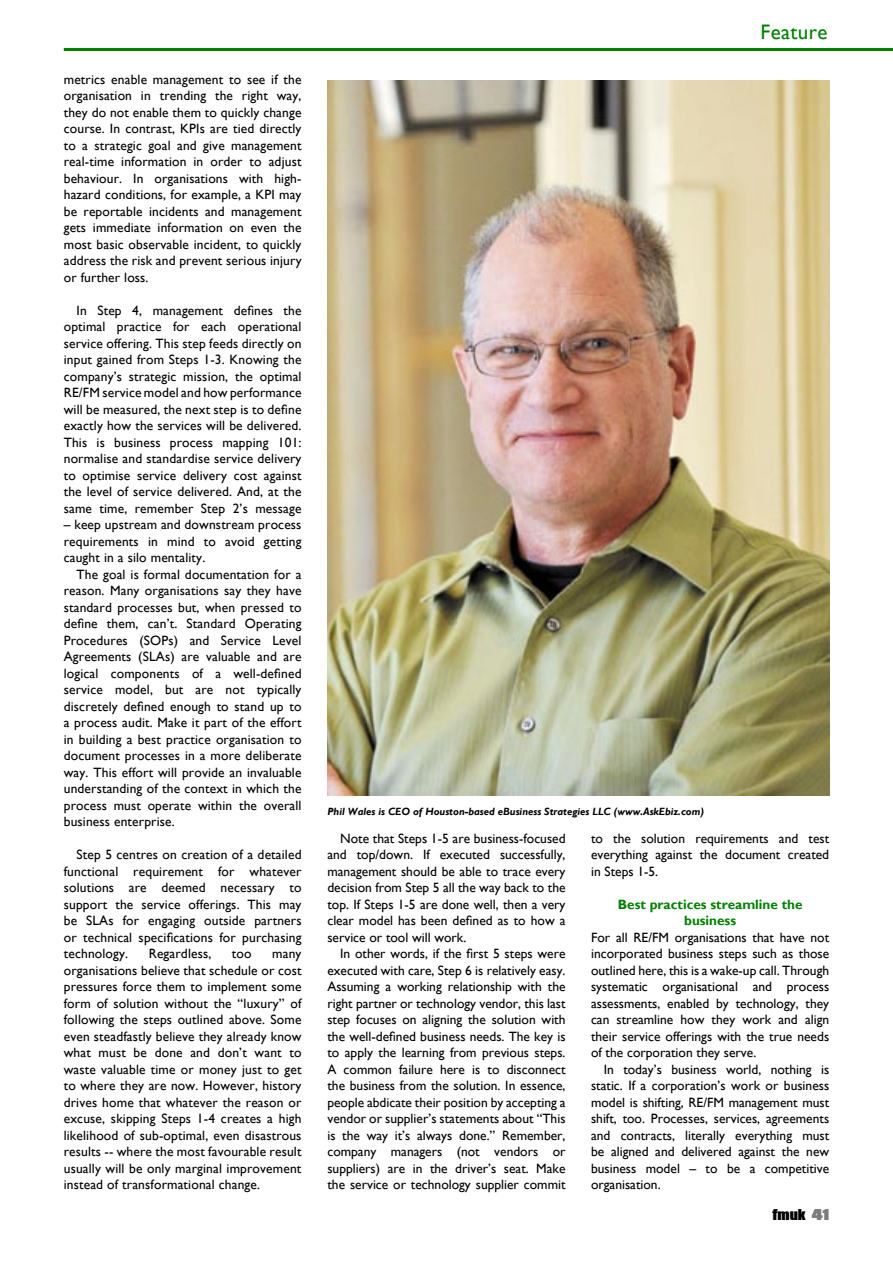
<style>
.page{position:relative;width:893px;height:1263px;background:#fff}
.page>*{position:absolute;margin:0;border:0;box-sizing:border-box;transform-origin:0 0}
.t1{font:21px "Gill Sans";letter-spacing:.02em;color:#008000}
.t2{font:13.5px/16.5px "Gill Sans";letter-spacing:.01em;color:#000;text-align:justify}
.t3{font:700 13.5px/16.5px "Gill Sans";color:#008000;text-align:center}
.t4{font:900 13.5px "Compacta BT";color:#000}
.t5{font:italic 700 10.5px "Gill Sans";color:#000}
.s1{color:#7c7c7c}
</style>
<div class="page">
<hr style="left:64px;top:48px;width:829px;height:3px;background:#008000">
<img style="left:327px;top:81px;width:502px;height:714px">
<p class="t2" style="left:64px;top:71px;width:239px">metrics enable management to see if the organisation in trending the right way, they do not enable them to quickly change course. In contrast, KPIs are tied directly to a strategic goal and give management real-time information in order to adjust behaviour. In organisations with high&shy;hazard conditions, for example, a KPI may be reportable incidents and management gets immediate information on even the most basic observable incident, to quickly address the risk and prevent serious injury or further loss.</p>
<p class="t2" style="left:64px;top:302px;width:239px;text-indent:13px">In Step 4, management defines the optimal practice for each operational service offering. This step feeds directly on input gained from Steps 1-3. Knowing the company’s strategic mission, the optimal RE/FM service model and how performance will be measured, the next step is to define exactly how the services will be delivered.<br>This is business process mapping 101: normalise and standardise service delivery to optimise service delivery cost against the level of service delivered. And, at the same time, remember Step 2’s message</p>
<p class="t2" style="left:64px;top:517px;width:239px">– keep upstream and downstream process requirements in mind to avoid getting caught in a silo mentality.</p>
<p class="t2" style="left:64px;top:566px;width:239px;text-indent:13px">The goal is formal documentation for a reason. Many organisations say they have standard processes but, when pressed to define them, can’t. Standard Operating Procedures (SOPs) and Service Level Agreements (SLAs) are valuable and are logical components of a well-defined service model, but are not typically discretely defined enough to stand up to a process audit. Make it part of the effort in building a best practice organisation to document processes in a more deliberate way. This effort will provide an invaluable understanding of the context in which the process must operate within the overall business enterprise.</p>
<p class="t2" style="left:64px;top:847px;width:239px;text-indent:13px">Step 5 centres on creation of a detailed functional requirement for whatever solutions are deemed necessary to support the service offerings. This may be SLAs for engaging outside partners or technical specifications for purchasing technology.</p>
<p class="t2" style="left:149px;top:946px;width:64px">Regardless,</p>
<p class="t2" style="left:232px;top:946px;width:21px">too</p>
<p class="t2" style="left:64px;top:946px;width:239px;text-indent:208px">many organisations believe that schedule or cost pressures force them to implement some form of solution without the “luxury” of following the steps outlined above. Some even steadfastly believe they already know what must be done and don’t want to waste valuable time or money just to get to where they are now. However, history drives home that whatever the reason or excuse, skipping Steps 1-4 creates a high likelihood of sub-optimal, even disastrous results -- where the most favourable result usually will be only marginal improvement instead of transformational change.</p>
<p class="t1" style="left:760px;top:20px;width:69px">Feature</p>
<p class="t5" style="left:327px;top:806px;width:378px">Phil Wales is CEO of Houston-based eBusiness Strategies LLC (www.AskEbiz.com)</p>
<p class="t2" style="left:327px;top:830px;width:240px;text-indent:13px">Note that Steps 1-5 are business-focused and top/down. If executed successfully, management should be able to trace every decision from Step 5 all the way back to the top. If Steps 1-5 are done well, then a very clear model has been defined as to how a service or tool will work.</p>
<p class="t2" style="left:327px;top:946px;width:240px;text-indent:13px">In other words, if the first 5 steps were executed with care, Step 6 is relatively easy.<br>Assuming a working relationship with the right partner or technology vendor, this last step focuses on aligning the solution with the well-defined business needs. The key is to apply the learning from previous steps.<br>A common failure here is to disconnect the business from the solution. In essence, people abdicate their position by accepting a vendor or supplier’s statements about “This is the way it’s always done.” Remember, company managers (not vendors or suppliers) are in the driver’s seat. Make the service or technology supplier commit</p>
<p class="t2" style="left:591px;top:830px;width:240px">to the solution requirements and test everything against the document created in Steps 1-5.</p>
<p class="t3" style="left:618px;top:896px;width:186px">Best practices streamline the business</p>
<p class="t2" style="left:591px;top:929px;width:240px">For all RE/FM organisations that have not incorporated business steps such as those outlined here, this is a wake-up call. Through systematic organisational and process assessments, enabled by technology, they can streamline how they work and align their service offerings with the true needs of the corporation they serve.</p>
<p class="t2" style="left:591px;top:1061px;width:240px;text-indent:13px">In today’s business world, nothing is static. If a corporation’s work or business model is shifting, RE/FM management must shift, too. Processes, services, agreements and contracts, literally everything must be aligned and delivered against the new business model – to be a competitive organisation.</p>
<p class="t4" style="left:772px;top:1206px;width:58px">fmuk <span class="s1">41</span></p>
</div>
